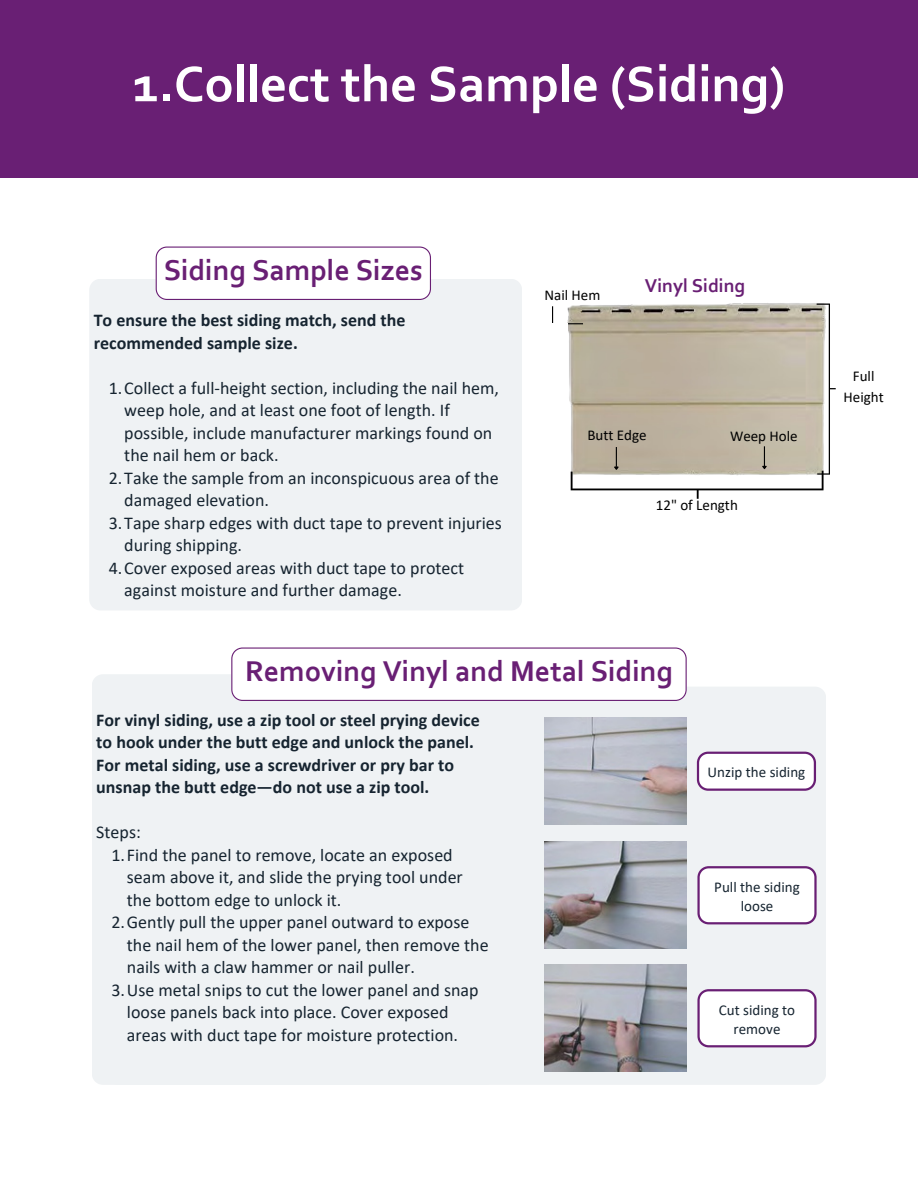
<style>
.page{position:relative;width:918px;height:1188px;background:#fff}
.page>*{position:absolute;margin:0;border:0;box-sizing:border-box;transform-origin:0 0}
.t1{font:700 52.5px "Corbel";color:#fff}
.t2{font:700 30px "Corbel";color:#691f74}
.t3{font:700 19.5px "Corbel";color:#691f74}
.t4{font:18px/22.5px "Calibri";color:#162430}
.t5{font:700 18px/22.5px "Calibri";color:#162430}
.t6{font:15px/19.2px "Calibri";color:#162430;text-align:center}
.t7{font:15px "Calibri";color:#000}
</style>
<div class="page">
<div style="left:0;top:0;width:918px;height:177px;background:#691f74"></div>
<div style="left:89px;top:279px;width:433px;height:331px;background:#eff2f4"></div>
<hr style="left:552px;top:323px;width:31px;height:1px;background:#000">
<hr style="left:552px;top:306px;width:1px;height:31px;background:#000">
<div style="left:537px;top:324px;width:30px;height:25px;background:#fff"></div>
<svg style="left:571px;top:304px;width:265px;height:195px;background:#c2baaa"></svg>
<svg style="left:156px;top:247px;width:275px;height:53px"></svg>
<div style="left:107px;top:687px;width:719px;height:398px;background:#eff2f4"></div>
<div style="left:92px;top:674px;width:404px;height:410px;background:#eff2f4"></div>
<svg style="left:231px;top:647px;width:456px;height:54px"></svg>
<img style="left:545px;top:718px;width:141px;height:107px">
<img style="left:545px;top:841px;width:141px;height:107px">
<img style="left:545px;top:965px;width:141px;height:107px">
<svg style="left:697px;top:752px;width:119px;height:39px"></svg>
<svg style="left:697px;top:866px;width:120px;height:58px"></svg>
<svg style="left:697px;top:989px;width:120px;height:58px"></svg>
<h1 class="t1" style="left:133px;top:62px;width:654px">1.Collect the Sample (Siding)</h1>
<h3 class="t2" style="left:164px;top:258px;width:260px">Siding Sample Sizes</h3>
<h2 class="t5" style="left:94px;top:310px;width:313px">To ensure the best siding match, send the recommended sample size.</h2>
<h3 class="t4" style="left:124px;top:378px;width:376px;text-indent:-16px">1.Collect a full-height section, including the nail hem, weep hole, and at least one foot of length. If possible, include manufacturer markings found on the nail hem or back.</h3>
<p class="t4" style="left:124px;top:468px;width:376px;text-indent:-16px">2.Take the sample from an inconspicuous area of the damaged elevation.</p>
<p class="t4" style="left:124px;top:513px;width:379px;text-indent:-16px">3.Tape sharp edges with duct tape to prevent injuries during shipping.</p>
<p class="t4" style="left:124px;top:558px;width:341px;text-indent:-16px">4.Cover exposed areas with duct tape to protect against moisture and further damage.</p>
<p class="t7" style="left:545px;top:289px;width:57px">Nail Hem</p>
<p class="t3" style="left:645px;top:278px;width:102px">Vinyl Siding</p>
<p class="t7" style="left:587px;top:429px;width:61px">Butt Edge</p>
<p class="t7" style="left:730px;top:429px;width:69px">Weep Hole</p>
<p class="t7" style="left:656px;top:498px;width:84px">12" of Length</p>
<h2 class="t2" style="left:245px;top:659px;width:429px">Removing Vinyl and Metal Siding</h2>
<p class="t5" style="left:96px;top:710px;width:385px">For vinyl siding, use a zip tool or steel prying device to hook under the butt edge and unlock the panel.<br>For metal siding, use a screwdriver or pry bar to unsnap the butt edge—do not use a zip tool.</p>
<p class="t4" style="left:96px;top:823px;width:46px">Steps:</p>
<p class="t4" style="left:127px;top:845px;width:338px;text-indent:-16px">1.Find the panel to remove, locate an exposed seam above it, and slide the prying tool under the bottom edge to unlock it.</p>
<p class="t4" style="left:127px;top:913px;width:363px;text-indent:-16px">2.Gently pull the upper panel outward to expose the nail hem of the lower panel, then remove the nails with a claw hammer or nail puller.</p>
<p class="t4" style="left:127px;top:980px;width:353px;text-indent:-16px">3.Use metal snips to cut the lower panel and snap loose panels back into place. Cover exposed areas with duct tape for moisture protection.</p>
<h3 class="t6" style="left:708px;top:764px;width:99px">Unzip the siding</h3>
<h4 class="t6" style="left:714px;top:878px;width:87px">Pull the siding loose</h4>
<p class="t6" style="left:719px;top:1001px;width:78px">Cut siding to remove</p>
<p class="t7" style="left:853px;top:370px;width:23px">Full</p>
<p class="t7" style="left:844px;top:390px;width:42px">Height</p>
</div>
